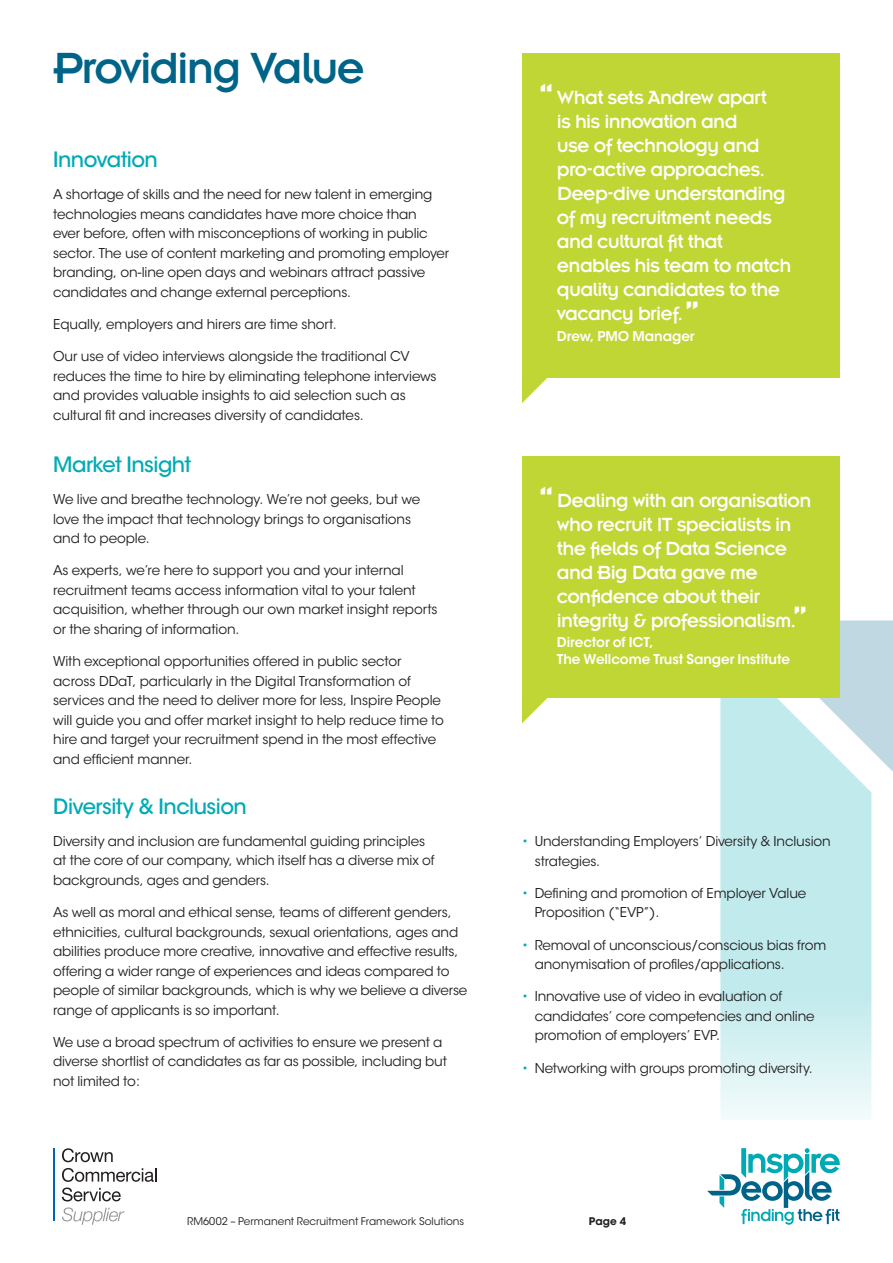
<style>
.page{position:relative;width:893px;height:1263px;background:#fff}
.page>*{position:absolute;margin:0;border:0;box-sizing:border-box;transform-origin:0 0}
.t1{font:48px "Insignia";letter-spacing:-.04em;color:#006388}
.t2{font:21px/24px "Insignia";letter-spacing:-.035em;color:#fff}
.t3{font:21px "ITC Avant Garde MM 445 750";letter-spacing:-.025em;color:#00aab4}
.t4{font:13.5px/19.5px "ITC Avant Garde MM 300 750";letter-spacing:-.01em;color:#231f20}
.t5{font:13.5px/16.5px "ITC Avant Garde MM 575 750";letter-spacing:-.005em;color:#fff}
.t6{font:10.5px "ITC Avant Garde MM 300 750";color:#231f20}
.t7{font:10.5px "ITC Avant Garde MM 665 750";color:#231f20}
.s1{font-size:42px}
.s2{color:#00aab4}
</style>
<div class="page">
<svg style="left:522px;top:620px;width:371px;height:370px"></svg>
<svg style="left:54px;top:990px;width:818px;height:231px"></svg>
<div style="left:522px;top:53px;width:318px;height:325px;background:#bfd634"></div>
<svg style="left:522px;top:378px;width:25px;height:25px"></svg>
<div style="left:522px;top:456px;width:318px;height:242px;background:#bfd634"></div>
<svg style="left:522px;top:698px;width:25px;height:25px"></svg>
<svg style="left:62px;top:1148px;width:51px;height:14px"></svg>
<svg style="left:62px;top:1168px;width:95px;height:33px"></svg>
<hr style="left:53px;top:1148px;width:1px;height:73px;background:#0163af">
<svg style="left:62px;top:1207px;width:63px;height:18px"></svg>
<svg style="left:707px;top:1148px;width:133px;height:77px"></svg>
<h1 class="t1" style="left:53px;top:44px;width:313px">Providing Value</h1>
<h2 class="t3" style="left:53px;top:147px;width:106px">Innovation</h2>
<p class="t4" style="left:53px;top:185px;width:398px">A shortage of skills and the need for new talent in emerging technologies means candidates have more choice than<br>ever before, often with misconceptions of working in public sector. The use of content marketing and promoting employer branding, on-line open days and webinars attract passive candidates and change external perceptions.</p>
<p class="t4" style="left:53px;top:315px;width:285px">Equally, employers and hirers are time short.</p>
<p class="t4" style="left:53px;top:347px;width:385px">Our use of video interviews alongside the traditional CV reduces the time to hire by eliminating telephone interviews and provides valuable insights to aid selection such as cultural fit and increases diversity of candidates.</p>
<h2 class="t3" style="left:53px;top:452px;width:140px">Market Insight</h2>
<p class="t4" style="left:53px;top:490px;width:369px">We live and breathe technology. We’re not geeks, but we love the impact that technology brings to organisations and to people.</p>
<p class="t4" style="left:53px;top:561px;width:386px">As experts, we’re here to support you and your internal recruitment teams access information vital to your talent acquisition, whether through our own market insight reports or the sharing of information.</p>
<p class="t4" style="left:53px;top:652px;width:392px">With exceptional opportunities offered in public sector across DDaT, particularly in the Digital Transformation of services and the need to deliver more for less, Inspire People will guide you and offer market insight to help reduce time to hire and target your recruitment spend in the most effective and efficient manner.</p>
<h2 class="t3" style="left:53px;top:794px;width:195px">Diversity &amp; Inclusion</h2>
<p class="t4" style="left:53px;top:832px;width:383px">Diversity and inclusion are fundamental guiding principles at the core of our company, which itself has a diverse mix of backgrounds, ages and genders.</p>
<p class="t4" style="left:53px;top:903px;width:416px">As well as moral and ethical sense, teams of different genders, ethnicities, cultural backgrounds, sexual orientations, ages and abilities produce more creative, innovative and effective results, offering a wider range of experiences and ideas compared to people of similar backgrounds, which is why we believe a diverse range of applicants is so important.</p>
<p class="t4" style="left:53px;top:1032px;width:395px">We use a broad spectrum of activities to ensure we present a diverse shortlist of candidates as far as possible, including but not limited to:</p>
<h2 class="t2" style="left:557px;top:85px;width:236px;text-indent:-18px"><span class="s1">“</span> What sets Andrew apart<br>is his innovation and<br>use of technology and pro-active approaches.<br>Deep-dive understanding of my recruitment needs and cultural fit that enables his team to match quality candidates to the vacancy brief.<span class="s1">”</span></h2>
<p class="t5" style="left:557px;top:328px;width:139px">Drew, PMO Manager</p>
<h2 class="t2" style="left:557px;top:488px;width:256px;text-indent:-18px"><span class="s1">“</span> Dealing with an organisation who recruit IT specialists in the fields of Data Science and Big Data gave me confidence about their integrity &amp; professionalism.<span class="s1">”</span></h2>
<p class="t5" style="left:557px;top:634px;width:235px">Director of ICT,<br>The Wellcome Trust Sanger Institute</p>
<p class="t4" style="left:535px;top:832px;width:297px;text-indent:-13px"><span class="s2">•</span> Understanding Employers’ Diversity &amp; Inclusion strategies.</p>
<p class="t4" style="left:535px;top:883px;width:273px;text-indent:-13px"><span class="s2">•</span> Defining and promotion of Employer Value<br>Proposition (“EVP”).</p>
<p class="t4" style="left:535px;top:935px;width:293px;text-indent:-13px"><span class="s2">•</span> Removal of unconscious/conscious bias from anonymisation of profiles/applications.</p>
<p class="t4" style="left:535px;top:987px;width:281px;text-indent:-13px"><span class="s2">•</span> Innovative use of video in evaluation of candidates’ core competencies and online promotion of employers’ EVP.</p>
<p class="t4" style="left:522px;top:1058px;width:292px"><span class="s2">•</span> Networking with groups promoting diversity.</p>
<p class="t6" style="left:187px;top:1215px;width:279px">RM6002 – Permanent Recruitment Framework Solutions</p>
<p class="t7" style="left:589px;top:1215px;width:39px">Page 4</p>
</div>
